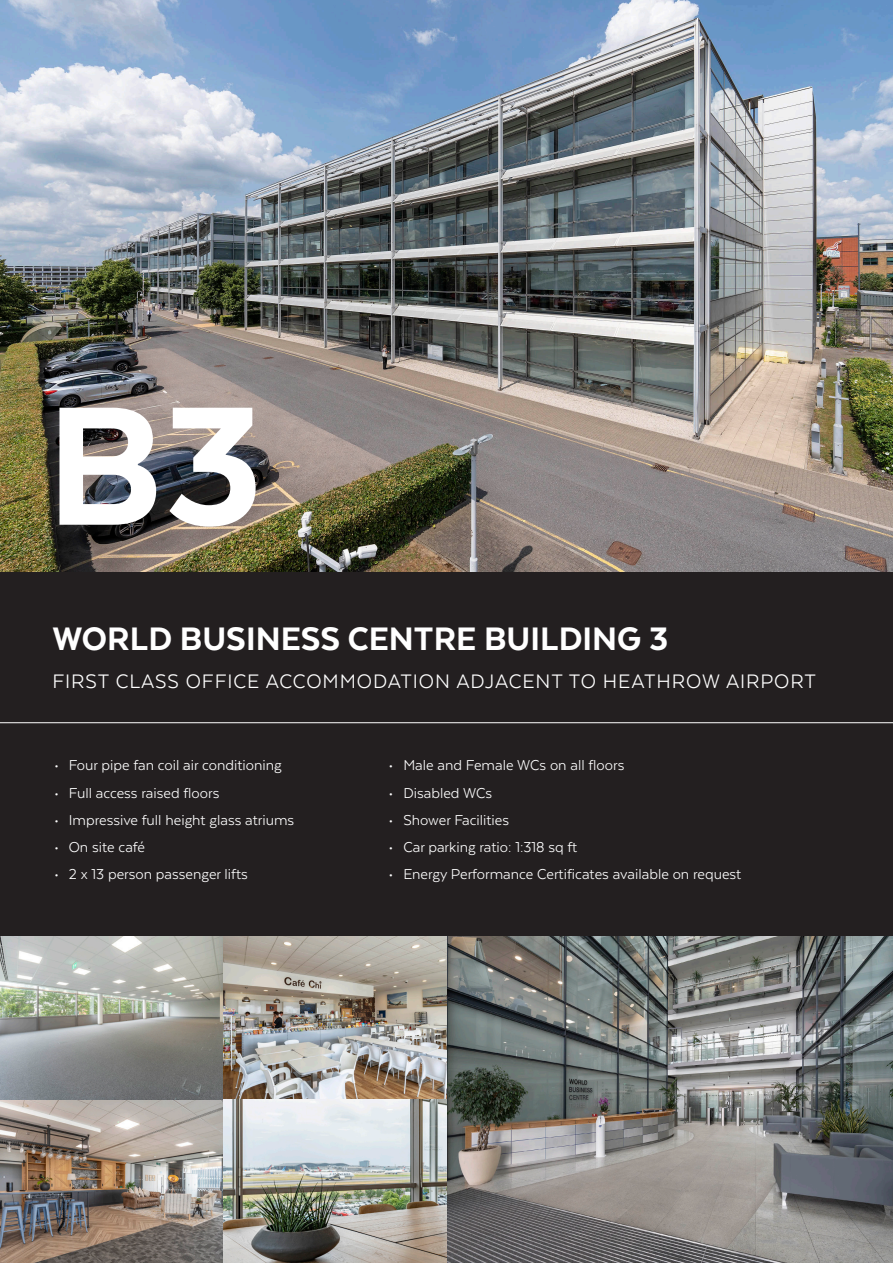
<style>
.page{position:relative;width:893px;height:1263px;background:#fff}
.page>*{position:absolute;margin:0;border:0;box-sizing:border-box;transform-origin:0 0}
.t1{font:800 195px "Texta";color:#fff}
.t2{font:800 37.5px "Texta";color:#fff}
.t3{font:22.5px "Texta";letter-spacing:.04em;color:#fff}
.t4{font:16.5px "Texta";color:#fff}
</style>
<div class="page">
<img style="left:0;top:0;width:893px;height:572px">
<img style="left:0;top:935px;width:893px;height:328px">
<div style="left:0;top:572px;width:893px;height:363px;background:#231f20"></div>
<hr style="left:0;top:722px;width:893px;height:1px;background:#fff">
<p class="t1" style="left:46px;top:365px;width:219px">B3</p>
<p class="t2" style="left:52px;top:619px;width:617px">WORLD BUSINESS CENTRE BUILDING 3</p>
<p class="t3" style="left:52px;top:670px;width:765px">FIRST CLASS OFFICE ACCOMMODATION ADJACENT TO HEATHROW AIRPORT</p>
<p class="t4" style="left:54px;top:757px;width:229px">• Four pipe fan coil air conditioning</p>
<p class="t4" style="left:54px;top:784px;width:167px">• Full access raised floors</p>
<p class="t4" style="left:54px;top:811px;width:242px">• Impressive full height glass atriums</p>
<p class="t4" style="left:54px;top:838px;width:93px">• On site café</p>
<p class="t4" style="left:54px;top:866px;width:195px">• 2 x 13 person passenger lifts</p>
<p class="t4" style="left:388px;top:757px;width:237px">• Male and Female WCs on all floors</p>
<p class="t4" style="left:388px;top:784px;width:105px">• Disabled WCs</p>
<p class="t4" style="left:388px;top:811px;width:122px">• Shower Facilities</p>
<p class="t4" style="left:388px;top:838px;width:190px">• Car parking ratio: 1:318 sq ft</p>
<p class="t4" style="left:388px;top:866px;width:354px">• Energy Performance Certificates available on request</p>
</div>
